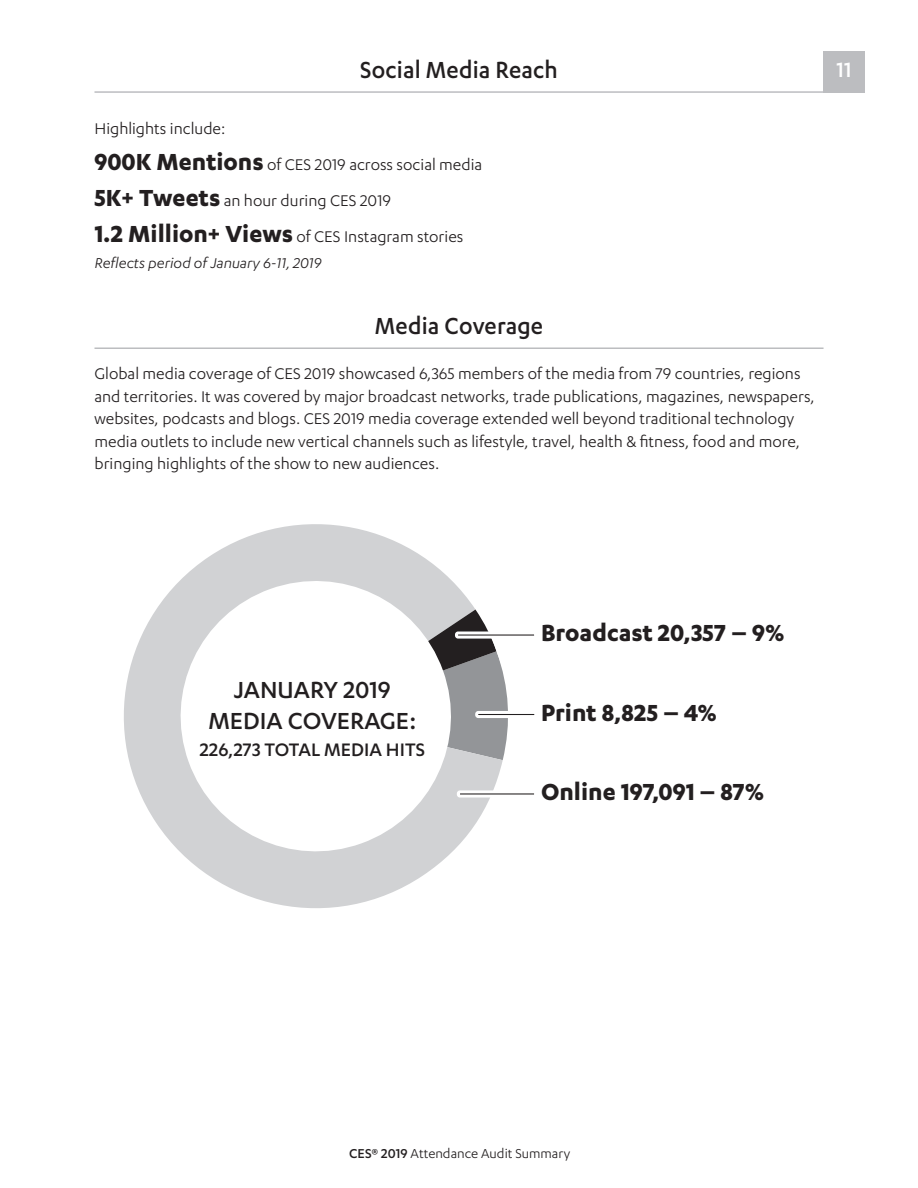
<style>
.page{position:relative;width:918px;height:1188px;background:#fff}
.page>*{position:absolute;margin:0;border:0;box-sizing:border-box;transform-origin:0 0}
.t1{font:700 27px "Karbon";color:#231f20}
.t2{font:500 27px "Karbon";color:#231f20;scale:.95 1}
.t3{font:500 27px/31.5px "Karbon";color:#231f20;text-align:center}
.t4{font:500 24px "Karbon";color:#fff}
.t5{font:500 21px "Karbon";color:#231f20}
.t6{font:18px/22.5px "Karbon";color:#231f20}
.t7{font:italic 16.5px "Karbon";color:#231f20}
.t8{font:15px "Karbon";color:#231f20}
.s1{font-weight:700;font-size:27px}
.s2{font-weight:500}
</style>
<div class="page">
<hr style="left:94px;top:91px;width:730px;height:2px;background:#bcbdc0">
<hr style="left:94px;top:347px;width:730px;height:2px;background:#bcbdc0">
<svg style="left:124px;top:524px;width:379px;height:384px"></svg>
<svg style="left:468px;top:610px;width:40px;height:150px"></svg>
<svg style="left:163px;top:564px;width:305px;height:305px"></svg>
<div style="left:455px;top:632px;width:82px;height:7px;border:3px solid #fff;border-radius:2px"></div>
<div style="left:475px;top:711px;width:62px;height:7px;border:3px solid #fff;border-radius:2px"></div>
<div style="left:457px;top:790px;width:80px;height:8px;border:3px solid #fff;border-radius:2px"></div>
<div style="left:824px;top:52px;width:41px;height:41px;background:#bcbdc0"></div>
<h1 class="t2" style="left:360px;top:55px;width:209px">Social Media Reach</h1>
<p class="t6" style="left:94px;top:110px;width:389px;line-height:36px">Highlights include:<br><span class="s1">900K Mentions</span> of CES 2019 across social media <span class="s1">5K+ Tweets</span> an hour during CES 2019<br><span class="s1">1.2 Million+ Views</span> of CES Instagram stories</p>
<p class="t7" style="left:94px;top:254px;width:229px">Reflects period of January 6-11, 2019</p>
<h1 class="t2" style="left:375px;top:311px;width:178px">Media Coverage</h1>
<p class="t6" style="left:94px;top:362px;width:722px">Global media coverage of CES 2019 showcased 6,365 members of the media from 79 countries, regions and territories. It was covered by major broadcast networks, trade publications, magazines, newspapers, websites, podcasts and blogs. CES 2019 media coverage extended well beyond traditional technology media outlets to include new vertical channels such as lifestyle, travel, health &amp; fitness, food and more, bringing highlights of the show to new audiences.</p>
<h2 class="t4" style="left:836px;top:57px;width:17px">11</h2>
<h1 class="t3" style="left:208px;top:673px;width:209px">JANUARY 2019<br>MEDIA COVERAGE:</h1>
<p class="t5" style="left:200px;top:738px;width:227px">226,273 TOTAL MEDIA HITS</p>
<h1 class="t1" style="left:541px;top:618px;width:245px">Broadcast 20,357 – 9%</h1>
<h1 class="t1" style="left:541px;top:697px;width:177px">Print 8,825 – 4%</h1>
<h1 class="t1" style="left:541px;top:777px;width:224px">Online 197,091 – 87%</h1>
<p class="t8" style="left:349px;top:1145px;width:222px"><span class="s2">CES® 2019</span> Attendance Audit Summary</p>
</div>
